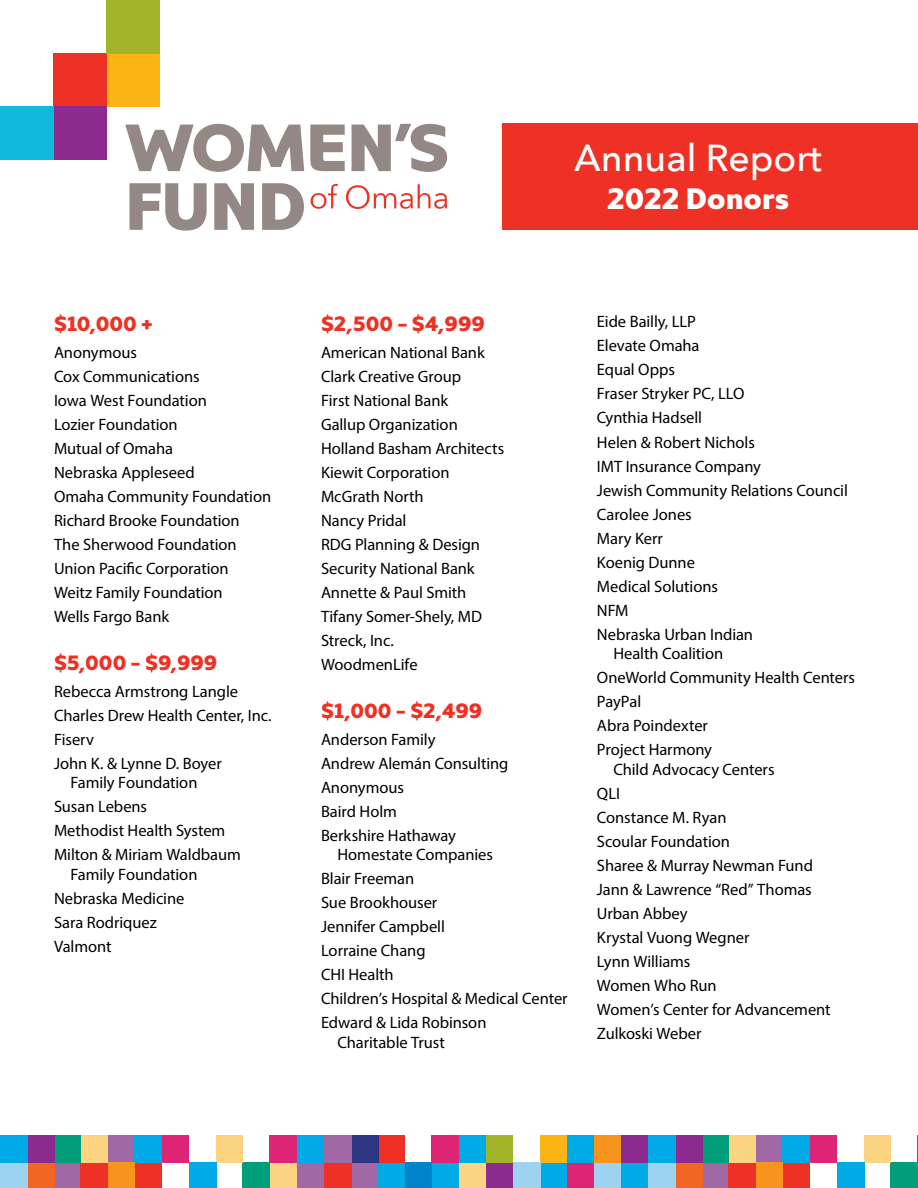
<style>
.page{position:relative;width:918px;height:1188px;background:#fff}
.page>*{position:absolute;margin:0;border:0;box-sizing:border-box;transform-origin:0 0}
.t1{font:500 37.5px "Avenir Next";color:#fff}
.t2{font:900 30px "Kyrial Display Pro";color:#fff}
.t3{font:900 21px "Kyrial Display Pro";color:#ee3124}
.t4{font:16.5px/24px "Myriad Pro";letter-spacing:-.005em;color:#000}
</style>
<div class="page">
<div style="left:108px;top:1135px;width:27px;height:27px;background:#a069a5"></div>
<div style="left:54px;top:1162px;width:27px;height:26px;background:#a069a5"></div>
<div style="left:351px;top:1162px;width:27px;height:26px;background:#a069a5"></div>
<div style="left:621px;top:1162px;width:27px;height:26px;background:#00aae7"></div>
<div style="left:621px;top:1135px;width:27px;height:27px;background:#8d2a90"></div>
<div style="left:594px;top:1162px;width:27px;height:26px;background:#9ed2f1"></div>
<div style="left:594px;top:1135px;width:27px;height:27px;background:#f7941e"></div>
<div style="left:567px;top:1162px;width:27px;height:26px;background:#de2475"></div>
<div style="left:567px;top:1135px;width:27px;height:27px;background:#00aae7"></div>
<div style="left:540px;top:1162px;width:27px;height:26px;background:#00aae7"></div>
<div style="left:540px;top:1135px;width:27px;height:27px;background:#fcb515"></div>
<div style="left:513px;top:1162px;width:27px;height:26px;background:#9ed2f1"></div>
<div style="left:486px;top:1162px;width:27px;height:26px;background:#8d2a90"></div>
<div style="left:486px;top:1135px;width:27px;height:27px;background:#a2b427"></div>
<div style="left:459px;top:1162px;width:27px;height:26px;background:#fbd381"></div>
<div style="left:459px;top:1135px;width:27px;height:27px;background:#00aae7"></div>
<div style="left:432px;top:1162px;width:27px;height:26px;background:#00aae7"></div>
<div style="left:432px;top:1135px;width:27px;height:27px;background:#de2475"></div>
<div style="left:405px;top:1162px;width:27px;height:26px;background:#0083ca"></div>
<div style="left:378px;top:1162px;width:27px;height:26px;background:#00aae7"></div>
<div style="left:378px;top:1135px;width:27px;height:27px;background:#ee3124"></div>
<div style="left:351px;top:1135px;width:27px;height:27px;background:#2c3682"></div>
<div style="left:324px;top:1162px;width:27px;height:26px;background:#ee3124"></div>
<div style="left:324px;top:1135px;width:27px;height:27px;background:#a069a5"></div>
<div style="left:297px;top:1162px;width:27px;height:26px;background:#a069a5"></div>
<div style="left:297px;top:1135px;width:27px;height:27px;background:#00aae7"></div>
<div style="left:270px;top:1162px;width:27px;height:26px;background:#fbd381"></div>
<div style="left:270px;top:1135px;width:27px;height:27px;background:#de2475"></div>
<div style="left:243px;top:1162px;width:27px;height:26px;background:#009e79"></div>
<div style="left:216px;top:1135px;width:27px;height:27px;background:#fbd381"></div>
<div style="left:189px;top:1162px;width:27px;height:26px;background:#00aae7"></div>
<div style="left:162px;top:1135px;width:27px;height:27px;background:#de2475"></div>
<div style="left:135px;top:1162px;width:27px;height:26px;background:#ee3124"></div>
<div style="left:135px;top:1135px;width:27px;height:27px;background:#00aae7"></div>
<div style="left:108px;top:1162px;width:27px;height:26px;background:#f7941e"></div>
<div style="left:81px;top:1162px;width:27px;height:26px;background:#ee3124"></div>
<div style="left:81px;top:1135px;width:27px;height:27px;background:#fbd381"></div>
<div style="left:54px;top:1135px;width:27px;height:27px;background:#009e79"></div>
<div style="left:27px;top:1162px;width:27px;height:26px;background:#f26522"></div>
<div style="left:27px;top:1135px;width:27px;height:27px;background:#8d2a90"></div>
<div style="left:0;top:1162px;width:27px;height:26px;background:#9ed2f1"></div>
<div style="left:0;top:1135px;width:27px;height:27px;background:#00aae7"></div>
<div style="left:756px;top:1135px;width:27px;height:27px;background:#a069a5"></div>
<div style="left:702px;top:1162px;width:27px;height:26px;background:#a069a5"></div>
<div style="left:891px;top:1162px;width:27px;height:26px;background:#009e79"></div>
<div style="left:864px;top:1135px;width:27px;height:27px;background:#fbd381"></div>
<div style="left:837px;top:1162px;width:27px;height:26px;background:#00aae7"></div>
<div style="left:810px;top:1135px;width:27px;height:27px;background:#de2475"></div>
<div style="left:783px;top:1162px;width:27px;height:26px;background:#ee3124"></div>
<div style="left:783px;top:1135px;width:27px;height:27px;background:#00aae7"></div>
<div style="left:756px;top:1162px;width:27px;height:26px;background:#f7941e"></div>
<div style="left:729px;top:1162px;width:27px;height:26px;background:#ee3124"></div>
<div style="left:729px;top:1135px;width:27px;height:27px;background:#fbd381"></div>
<div style="left:702px;top:1135px;width:27px;height:27px;background:#009e79"></div>
<div style="left:675px;top:1162px;width:27px;height:26px;background:#f26522"></div>
<div style="left:675px;top:1135px;width:27px;height:27px;background:#8d2a90"></div>
<div style="left:648px;top:1162px;width:27px;height:26px;background:#9ed2f1"></div>
<div style="left:648px;top:1135px;width:27px;height:27px;background:#00aae7"></div>
<div style="left:502px;top:123px;width:416px;height:107px;background:#ee3124"></div>
<div style="left:106px;top:53px;width:54px;height:53px;background:#fcb515"></div>
<div style="left:53px;top:53px;width:53px;height:53px;background:#ee3124"></div>
<div style="left:53px;top:106px;width:53px;height:54px;background:#8d2a90"></div>
<div style="left:0;top:106px;width:53px;height:54px;background:#10badc"></div>
<div style="left:106px;top:0;width:54px;height:53px;background:#a2b427"></div>
<svg style="left:311px;top:184px;width:27px;height:25px"></svg>
<svg style="left:346px;top:184px;width:101px;height:25px"></svg>
<svg style="left:125px;top:124px;width:179px;height:48px"></svg>
<svg style="left:310px;top:125px;width:35px;height:46px"></svg>
<svg style="left:352px;top:124px;width:95px;height:48px"></svg>
<svg style="left:130px;top:183px;width:77px;height:48px"></svg>
<svg style="left:214px;top:183px;width:40px;height:47px"></svg>
<svg style="left:262px;top:183px;width:42px;height:47px"></svg>
<p class="t3" style="left:54px;top:307px;width:100px">$10,000 +</p>
<p class="t4" style="left:54px;top:340px;width:219px">Anonymous<br>Cox Communications<br>Iowa West Foundation<br>Lozier Foundation<br>Mutual of Omaha<br>Nebraska Appleseed<br>Omaha Community Foundation<br>Richard Brooke Foundation<br>The Sherwood Foundation<br>Union Pacific Corporation<br>Weitz Family Foundation<br>Wells Fargo Bank</p>
<p class="t3" style="left:54px;top:646px;width:165px">$5,000 - $9,999</p>
<p class="t4" style="left:54px;top:679px;width:219px">Rebecca Armstrong Langle<br>Charles Drew Health Center, Inc.<br>Fiserv<br>John K. &amp; Lynne D. Boyer</p>
<p class="t4" style="left:54px;top:770px;width:188px;text-indent:16px">Family Foundation<br>Susan Lebens<br>Methodist Health System<br>Milton &amp; Miriam Waldbaum</p>
<p class="t4" style="left:54px;top:862px;width:145px;text-indent:16px">Family Foundation<br>Nebraska Medicine<br>Sara Rodriquez<br>Valmont</p>
<h1 class="t1" style="left:574px;top:126px;width:249px">Annual Report</h1>
<h2 class="t2" style="left:607px;top:175px;width:184px">2022 Donors</h2>
<p class="t3" style="left:321px;top:307px;width:165px">$2,500 - $4,999</p>
<p class="t4" style="left:321px;top:340px;width:185px">American National Bank<br>Clark Creative Group<br>First National Bank<br>Gallup Organization<br>Holland Basham Architects<br>Kiewit Corporation<br>McGrath North<br>Nancy Pridal<br>RDG Planning &amp; Design<br>Security National Bank<br>Annette &amp; Paul Smith<br>Tifany Somer-Shely, MD<br>Streck, Inc.<br>WoodmenLife</p>
<p class="t3" style="left:321px;top:694px;width:163px">$1,000 - $2,499</p>
<p class="t4" style="left:321px;top:727px;width:189px">Anderson Family<br>Andrew Alemán Consulting<br>Anonymous<br>Baird Holm<br>Berkshire Hathaway</p>
<p class="t4" style="left:321px;top:842px;width:248px;text-indent:16px">Homestate Companies<br>Blair Freeman<br>Sue Brookhouser<br>Jennifer Campbell<br>Lorraine Chang<br>CHI Health<br>Children’s Hospital &amp; Medical Center<br>Edward &amp; Lida Robinson</p>
<p class="t4" style="left:338px;top:1030px;width:109px">Charitable Trust</p>
<p class="t4" style="left:597px;top:310px;width:252px">Eide Bailly, LLP<br>Elevate Omaha<br>Equal Opps<br>Fraser Stryker PC, LLO<br>Cynthia Hadsell<br>Helen &amp; Robert Nichols<br>IMT Insurance Company<br>Jewish Community Relations Council<br>Carolee Jones<br>Mary Kerr<br>Koenig Dunne<br>Medical Solutions<br>NFM<br>Nebraska Urban Indian</p>
<p class="t4" style="left:597px;top:641px;width:260px;text-indent:16px">Health Coalition<br>OneWorld Community Health Centers<br>PayPal<br>Abra Poindexter<br>Project Harmony</p>
<p class="t4" style="left:597px;top:757px;width:235px;text-indent:16px">Child Advocacy Centers<br>QLI<br>Constance M. Ryan<br>Scoular Foundation<br>Sharee &amp; Murray Newman Fund<br>Jann &amp; Lawrence “Red” Thomas<br>Urban Abbey<br>Krystal Vuong Wegner<br>Lynn Williams<br>Women Who Run<br>Women’s Center for Advancement<br>Zulkoski Weber</p>
</div>
